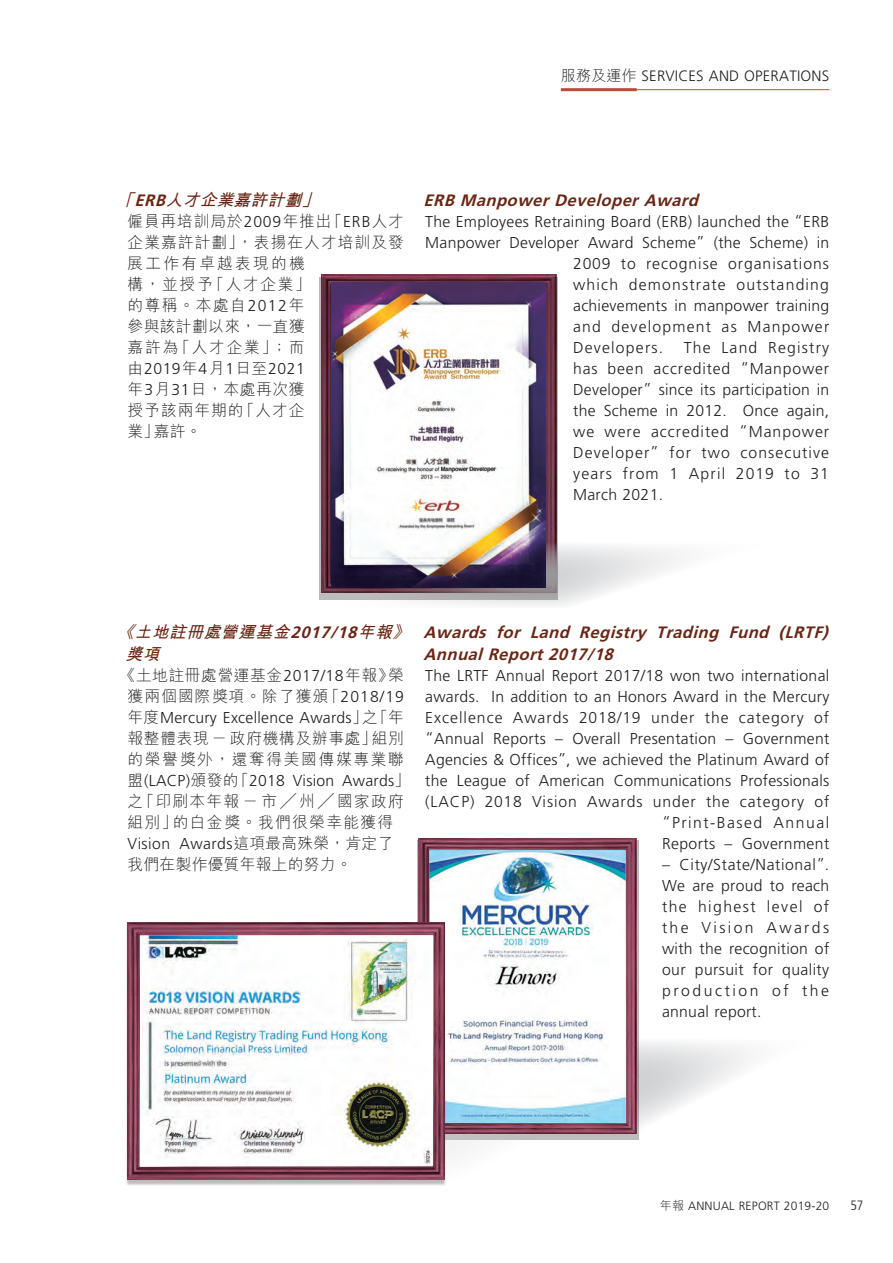
<style>
.page{position:relative;width:893px;height:1263px;background:#fff}
.page>*{position:absolute;margin:0;border:0;box-sizing:border-box;transform-origin:0 0}
.t1{font:italic 700 16.5px/22.5px "Frutiger LT Std";color:#6a2615}
.t2{font:italic 700 16.5px/22.5px "M Hei HK";color:#6a2615}
.t3{font:300 15.75px/21px "Frutiger LT Std";letter-spacing:.02em;color:#231f20;text-align:justify}
.t4{font:300 15.75px/21px "M Hei HK";letter-spacing:.065em;color:#231f20}
.t5{font:300 15.75px "Frutiger LT Std";letter-spacing:.075em;color:#231f20}
.t6{font:300 15.75px/21px "M Hei HK";letter-spacing:.105em;color:#231f20}
.t7{font:300 15.75px/21px "M Hei HK";letter-spacing:.085em;color:#231f20}
.t8{font:300 15.75px "Frutiger LT Std";letter-spacing:.06em;color:#231f20}
.t9{font:300 15.75px "M Hei HK";letter-spacing:.02em;color:#231f20}
.t10{font:300 15px "Frutiger LT Std";letter-spacing:.015em;color:#231f20}
.t11{font:300 condensed 13.5px "Frutiger LT Std";color:#231f20}
.t12{font:300 12px "Frutiger LT Std";letter-spacing:.02em;color:#231f20}
.s1{font-family:"M Hei HK"}
.s2{font-family:"Frutiger LT Std"}
</style>
<div class="page">
<hr style="left:561px;top:88px;width:76px;height:3px;background:#b84b39">
<hr style="left:637px;top:89px;width:192px;height:1px;background:#b84b39">
<svg style="left:326px;top:546px;width:358px;height:60px"></svg>
<div style="left:320px;top:277px;width:238px;height:322px;background:#231f20;opacity:.3"></div>
<img style="left:331px;top:283px;width:215px;height:304px">
<svg style="left:639px;top:1042px;width:111px;height:73px"></svg>
<svg style="left:446px;top:1076px;width:214px;height:79px"></svg>
<div style="left:125px;top:924px;width:321px;height:262px;background:#231f20;opacity:.3"></div>
<img style="left:419px;top:838px;width:217px;height:295px">
<p class="t10" style="left:561px;top:68px;width:270px"><span class="s1">服務及運作</span> SERVICES AND OPERATIONS</p>
<p class="t2" style="left:118px;top:187px;width:208px">「<span class="s2">ERB</span>人才企業嘉許計劃」</p>
<p class="t1" style="left:424px;top:189px;width:281px">ERB ManpowerDeveloperAward</p>
<p class="t4" style="left:128px;top:211px;width:278px">僱員再培訓局於<span class="s2">2009</span>年推出「<span class="s2">ERB</span>人才企業嘉許計劃」，表揚在人才培訓及發展工作有卓越表現的機<br>構，並授予「人才企業」<br>的尊稱。本處自<span class="s2">2012</span>年<br>參與該計劃以來，一直獲<br>嘉許為「人才企業」；而</p>
<p class="t3" style="left:128px;top:358px;width:179px"><span class="s1">由</span>2019<span class="s1">年</span>4<span class="s1">月</span>1<span class="s1">日至</span>2021</p>
<p class="t4" style="left:128px;top:379px;width:179px;text-align:justify">年<span class="s2">3</span>月<span class="s2">31</span>日，本處再次獲授予該兩年期的「人才企業」嘉許。</p>
<p class="t3" style="left:425px;top:211px;width:405px">The Employees Retraining Board (ERB) launched the “ERB</p>
<p class="t3" style="left:425px;top:232px;width:405px">Manpower Developer Award Scheme” (the Scheme) in</p>
<p class="t8" style="left:573px;top:255px;width:257px">2009 to recognise organisations</p>
<p class="t5" style="left:573px;top:276px;width:257px">which demonstrate outstanding</p>
<p class="t3" style="left:573px;top:295px;width:258px">achievements in manpower training</p>
<p class="t5" style="left:573px;top:318px;width:258px">and development as Manpower</p>
<p class="t5" style="left:573px;top:339px;width:92px">Developers.</p>
<p class="t3" style="left:573px;top:337px;width:258px;text-indent:111px">The Land Registry has been accredited “Manpower Developer” since its participation in the Scheme in 2012. Once again, we were accredited “Manpower Developer” for two consecutive years from 1 April 2019 to 31<br>March 2021.</p>
<p class="t2" style="left:126px;top:619px;width:290px;text-indent:-8px">《土地註冊處營運基金<span class="s2">2017/18</span>年報》獎項</p>
<p class="t1" style="left:424px;top:621px;width:411px">Awards for Land Registry Trading Fund (LRTF)<br>AnnualReport2017/18</p>
<p class="t4" style="left:120px;top:665px;width:286px;text-align:center">《土地註冊處營運基金<span class="s2">2017/18</span>年報》榮獲兩個國際獎項。除了獲頒「<span class="s2">2018/19</span></p>
<p class="t3" style="left:128px;top:707px;width:278px"><span class="s1">年度</span>Mercury Excellence Awards<span class="s1">」之「年</span></p>
<p class="t6" style="left:128px;top:727px;width:278px">報整體表現－政府機構及辦事處」組別的榮譽獎外，還奪得美國傳媒專業聯</p>
<p class="t3" style="left:128px;top:770px;width:284px"><span class="s1">盟</span>(LACP)<span class="s1">頒發的「</span>2018 Vision Awards<span class="s1">」</span></p>
<p class="t7" style="left:128px;top:790px;width:278px">之「印刷本年報－市 ╱ 州 ╱ 國家政府組別」的白金獎。我們很榮幸能獲得</p>
<p class="t3" style="left:128px;top:833px;width:267px">Vision Awards<span class="s1">這項最高殊榮，肯定了</span></p>
<p class="t9" style="left:128px;top:856px;width:226px">我們在製作優質年報上的努力。</p>
<p class="t3" style="left:425px;top:665px;width:406px;text-align:right">The LRTF Annual Report 2017/18 won two international awards. In addition to an Honors Award in the Mercury Excellence Awards 2018/19 under the category of “Annual Reports – Overall Presentation – Government Agencies &amp; Offices”, we achieved the Platinum Award of the League of American Communications Professionals (LACP) 2018 Vision Awards under the category of “Print-Based Annual<br>Reports – Government</p>
<p class="t3" style="left:662px;top:854px;width:169px">– City/State/National”.<br>We are proud to reach the highest level of the Vision Awards with the recognition of our pursuit for quality production of the annual report.</p>
<p class="t12" style="left:660px;top:1199px;width:171px"><span class="s1">年報</span> ANNUAL REPORT 2019-20</p>
<p class="t11" style="left:850px;top:1198px;width:14px">57</p>
</div>
